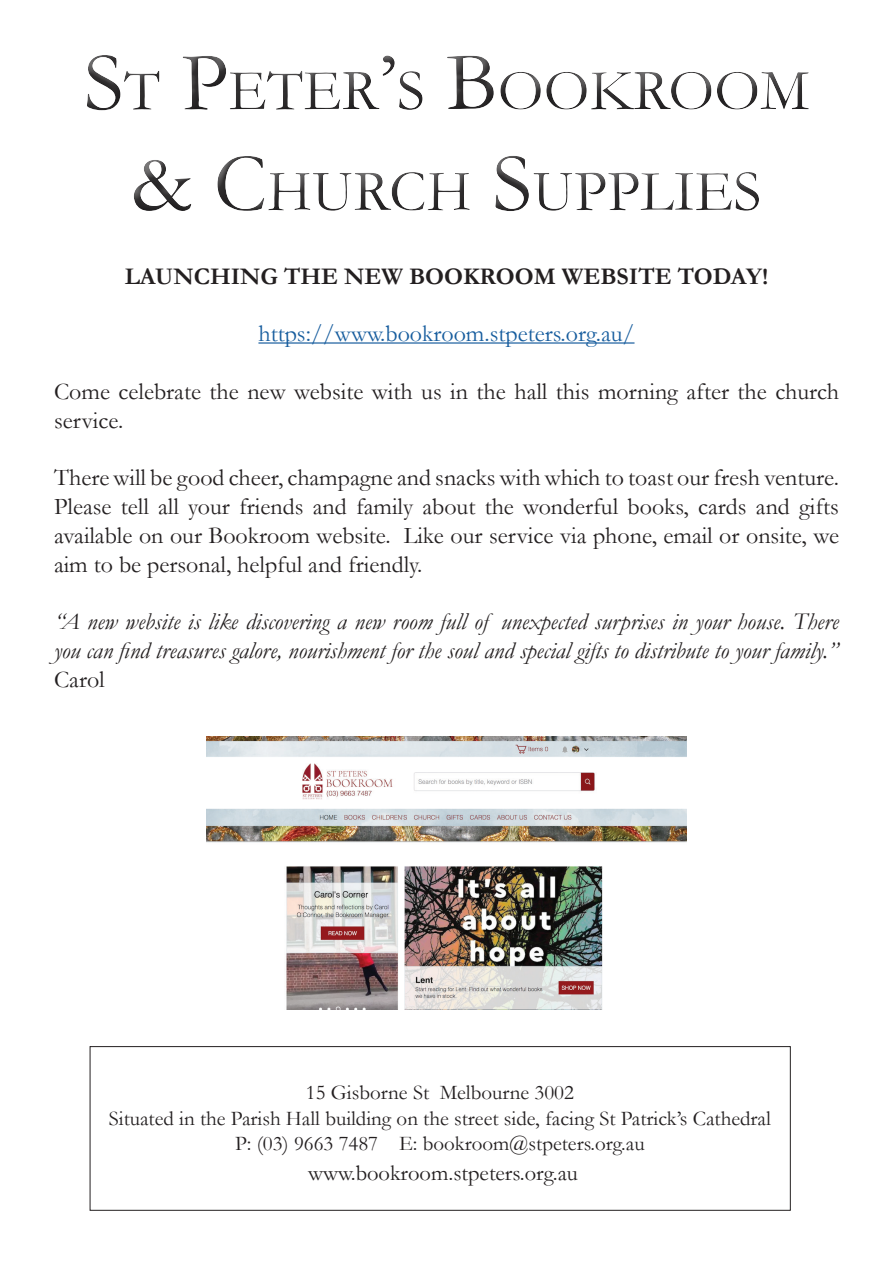
<style>
.page{position:relative;width:893px;height:1263px;background:#fff}
.page>*{position:absolute;margin:0;border:0;box-sizing:border-box;transform-origin:0 0}
.t1{font:58.8px/100.8px "Garamond";color:#312f30;text-align:center}
.t2{font:24px/28.8px "Garamond";color:#231f20}
.t3{font:italic 24px/28.8px "Garamond";color:#231f20}
.t4{font:24px "Garamond";color:#175d9e}
.t5{font:700 24px "Garamond";color:#231f20}
.t6{font:22.5px "Garamond";color:#231f20}
.t7{font:21px/25.2px "Garamond";color:#231f20;text-align:center}
.s1{font-size:84px}
</style>
<div class="page">
<div style="left:90px;top:1046px;width:700px;height:164px;border:1px solid #231f20"></div>
<hr style="left:258px;top:342px;width:376px;height:2px;background:#175d9e">
<img style="left:206px;top:737px;width:481px;height:272px">
<h1 class="t1" style="left:84px;top:39px;width:727px"><span class="s1">S</span>T <span class="s1">P</span>ETER<span class="s1">’</span>S <span class="s1">B</span>OOKROOM <span class="s1">&amp; C</span>HURCH <span class="s1">S</span>UPPLIES</h1>
<p class="t5" style="left:125px;top:260px;width:645px">LAUNCHING THE NEW BOOKROOM WEBSITE TODAY!</p>
<p class="t4" style="left:258px;top:318px;width:378px">https://www.bookroom.stpeters.org.au/</p>
<p class="t2" style="left:54px;top:376px;width:786px">Come celebrate the new website with us in the hall this morning after the church service.</p>
<p class="t2" style="left:54px;top:463px;width:786px;text-align:justify">There will be good cheer, champagne and snacks with which to toast our fresh venture.<br>Please tell all your friends and family about the wonderful books, cards and gifts available on our Bookroom website. Like our service via phone, email or onsite, we aim to be personal, helpful and friendly.</p>
<p class="t3" style="left:54px;top:607px;width:786px">“A new website is like discovering a new room full of unexpected surprises in your house. There you can find treasures galore, nourishment for the soul and special gifts to distribute to your family.”</p>
<p class="t2" style="left:54px;top:664px;width:52px">Carol</p>
<p class="t7" style="left:109px;top:1080px;width:664px">15 Gisborne St Melbourne 3002<br>Situated in the Parish Hall building on the street side, facing St Patrick’s Cathedral<br>P: (03) 9663 7487 E: bookroom@stpeters.org.au</p>
<p class="t6" style="left:308px;top:1158px;width:271px">www.bookroom.stpeters.org.au</p>
</div>
